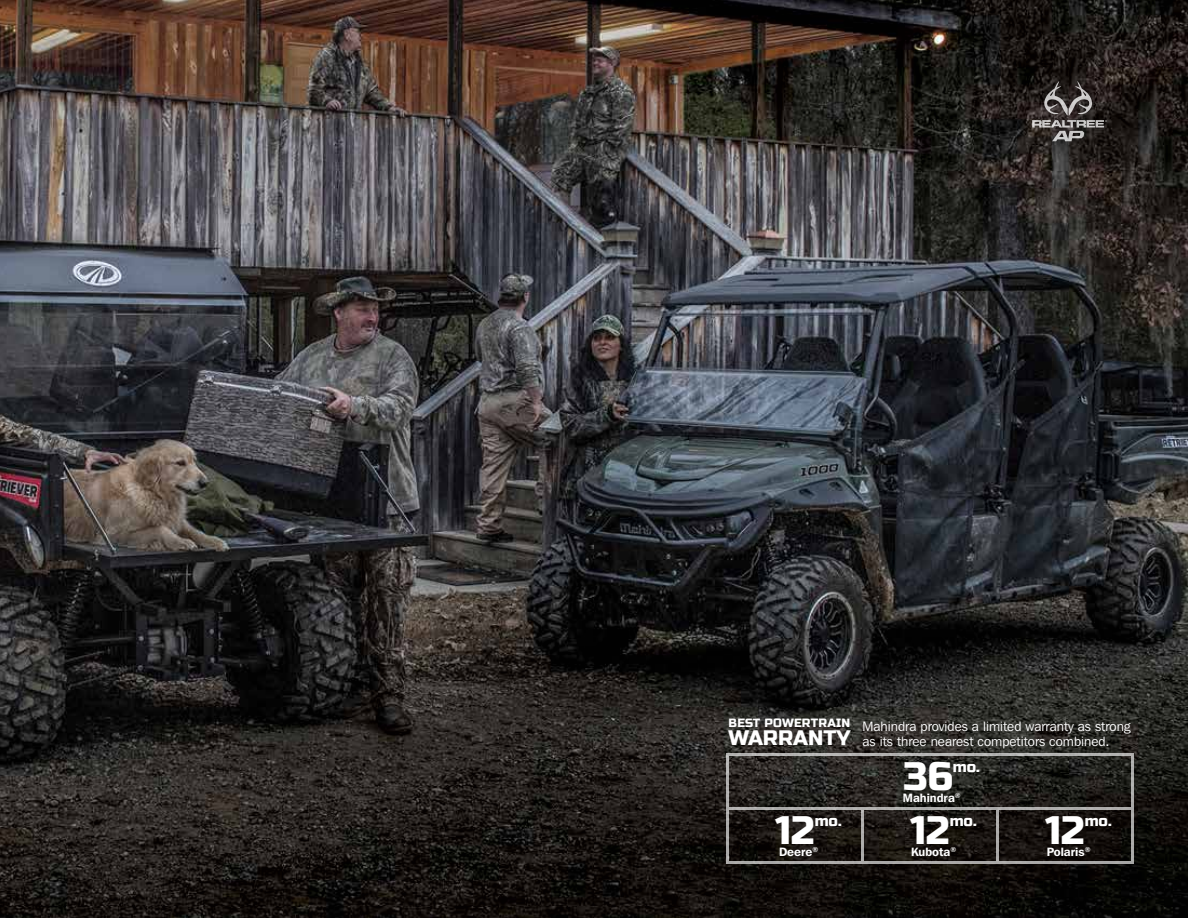
<style>
.page{position:relative;width:1188px;height:918px;background:#fff}
.page>*{position:absolute;margin:0;border:0;box-sizing:border-box;transform-origin:0 0}
.t1{font:39.75px "Russo One";color:#fff}
.t2{font:21px "Russo One";color:#fff}
.t3{font:15px "Russo One";color:#fff}
.t4{font:13.5px/15px "Franklin Gothic IT Cby BT";color:#fff}
.t5{font:600 12px "Franklin Gothic IT Cby BT";color:#fff}
.t6{font:12px "Russo One";letter-spacing:.02em;color:#fff}
.t7{font:600 7.05px "Franklin Gothic IT Cby BT";color:#fff}
</style>
<div class="page">
<img style="left:0;top:0;width:1188px;height:918px">
<svg style="left:724px;top:752px;width:412px;height:114px;background:#2b2926"></svg>
<svg style="left:1025px;top:75px;width:89px;height:74px;background:#251f1c"></svg>
<svg style="left:1032px;top:81px;width:75px;height:60px;background:#4c4745"></svg>
<p class="t6" style="left:729px;top:716px;width:123px">BEST POWERTRAIN</p>
<h2 class="t2" style="left:729px;top:725px;width:123px">WARRANTY</h2>
<p class="t4" style="left:862px;top:718px;width:270px">Mahindra provides a limited warranty as strong as its three nearest competitors combined.</p>
<h1 class="t1" style="left:775px;top:807px;width:41px">12</h1>
<p class="t3" style="left:815px;top:812px;width:28px">mo.</p>
<p class="t5" style="left:779px;top:844px;width:41px">Deere<sup>®</sup></p>
<h1 class="t1" style="left:904px;top:753px;width:51px">36</h1>
<p class="t3" style="left:953px;top:758px;width:28px">mo.</p>
<p class="t5" style="left:903px;top:790px;width:59px">Mahindra<sup>®</sup></p>
<h1 class="t1" style="left:910px;top:807px;width:41px">12</h1>
<p class="t3" style="left:950px;top:812px;width:28px">mo.</p>
<p class="t5" style="left:911px;top:844px;width:47px">Kubota<sup>®</sup></p>
<h1 class="t1" style="left:1045px;top:807px;width:41px">12</h1>
<p class="t3" style="left:1085px;top:812px;width:28px">mo.</p>
<p class="t5" style="left:1047px;top:844px;width:39px">Polaris</p>
<p class="t7" style="left:1085px;top:845px;width:7px">®</p>
</div>
